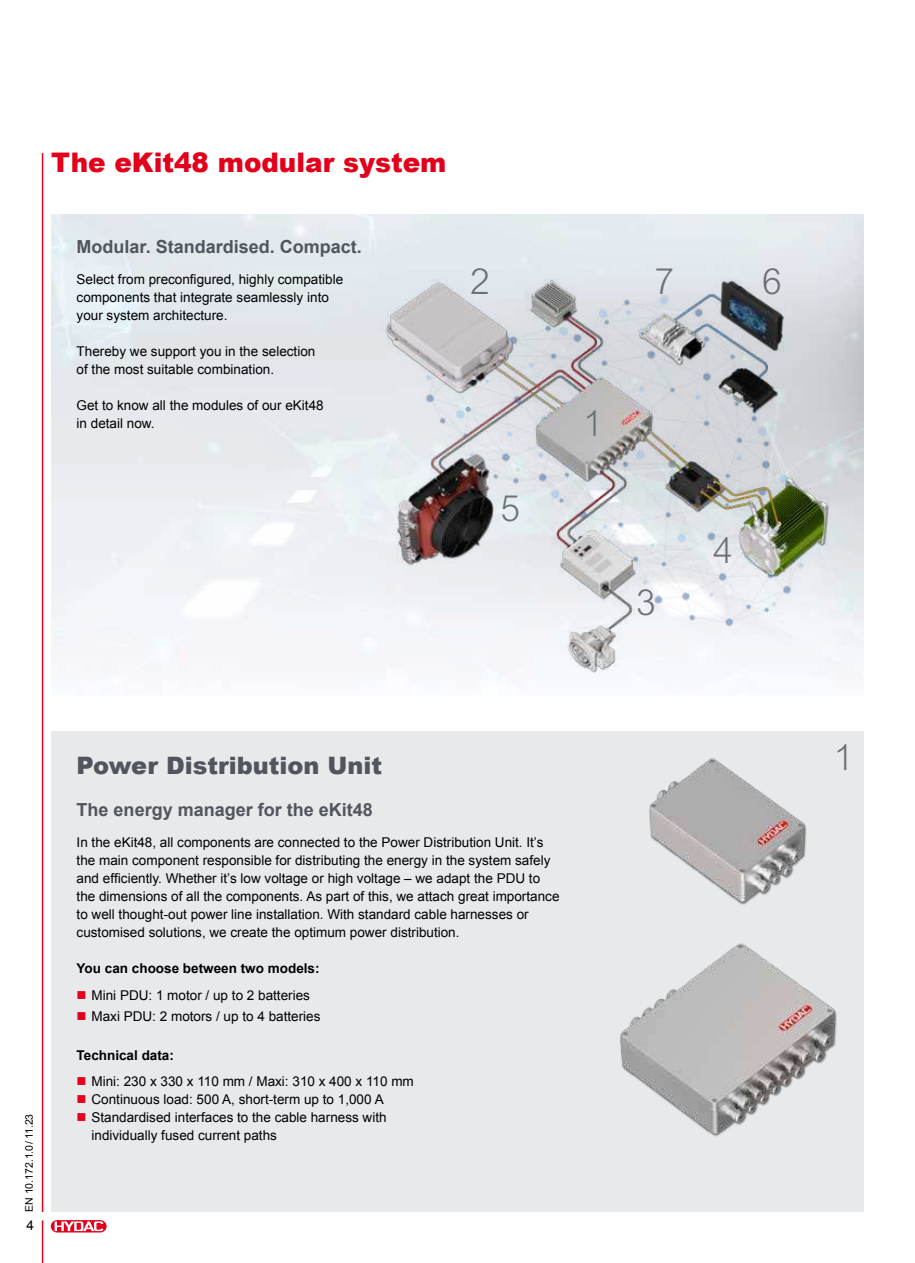
<style>
.page{position:relative;width:915px;height:1263px;background:#fff}
.page>*{position:absolute;margin:0;border:0;box-sizing:border-box;transform-origin:0 0}
.t1{font:300 36px "Arial MT Std";color:#6f7077}
.t2{font:900 27px "Arial";color:#e2001a}
.t3{font:900 24px "Arial";color:#51565e}
.t4{font:700 18px "Arial";color:#51565e}
.t5{font:13.5px/18px "Arial";color:#000}
.t6{font:700 13.5px "Arial";color:#000}
.t7{font:10.5px "Arial";color:#000}
.s1{color:#e2001a}
</style>
<div class="page">
<hr style="left:42px;top:1220px;width:1px;height:43px;background:#e2001a">
<hr style="left:42px;top:153px;width:1px;height:1059px;background:#e2001a">
<div style="left:50px;top:1219px;width:57px;height:14px;border:1px solid #fff;border-radius:6px"></div>
<svg style="left:51px;top:1220px;width:55px;height:12px"></svg>
<svg style="left:55px;top:1221px;width:48px;height:10px"></svg>
<div style="left:51px;top:731px;width:812px;height:481px;background:#e7e9ea"></div>
<img style="left:364px;top:256px;width:489px;height:424px">
<img style="left:649px;top:758px;width:158px;height:147px">
<img style="left:620px;top:943px;width:217px;height:194px">
<h2 class="t2" style="left:51px;top:153px;width:396px">The eKit48 modular system</h2>
<h3 class="t4" style="left:77px;top:235px;width:287px">Modular. Standardised. Compact.</h3>
<p class="t5" style="left:77px;top:271px;width:268px">Select from preconfigured, highly compatible components that integrate seamlessly into your system architecture.</p>
<p class="t5" style="left:77px;top:342px;width:240px">Thereby we support you in the selection of the most suitable combination.</p>
<p class="t5" style="left:77px;top:396px;width:248px">Get to know all the modules of our eKit48 in detail now.</p>
<h1 class="t1" style="left:470px;top:261px;width:21px">2</h1>
<h1 class="t1" style="left:500px;top:487px;width:21px">5</h1>
<h1 class="t1" style="left:654px;top:261px;width:21px">7</h1>
<h1 class="t1" style="left:762px;top:261px;width:21px">6</h1>
<h1 class="t1" style="left:583px;top:402px;width:21px">1</h1>
<h1 class="t1" style="left:636px;top:581px;width:21px">3</h1>
<h1 class="t1" style="left:713px;top:530px;width:21px">4</h1>
<p class="t7" style="left:25px;top:1212px;width:100px;rotate:-90deg">EN 10.172.1.0 / 11.23</p>
<p class="t5" style="left:27px;top:1218px;width:9px">4</p>
<h3 class="t3" style="left:77px;top:757px;width:307px">Power Distribution Unit</h3>
<h3 class="t4" style="left:77px;top:798px;width:298px">The energy manager for the eKit48</h3>
<p class="t5" style="left:77px;top:833px;width:484px">In the eKit48, all components are connected to the Power Distribution Unit. It’s the main component responsible for distributing the energy in the system safely and efficiently. Whether it’s low voltage or high voltage – we adapt the PDU to the dimensions of all the components. As part of this, we attach great importance to well thought-out power line installation. With standard cable harnesses or customised solutions, we create the optimum power distribution.</p>
<p class="t6" style="left:77px;top:959px;width:244px">You can choose between two models:</p>
<p class="t5" style="left:77px;top:986px;width:235px"><span class="s1">■</span> Mini PDU: 1 motor / up to 2 batteries</p>
<p class="t5" style="left:77px;top:1007px;width:245px"><span class="s1">■</span> Maxi PDU: 2 motors / up to 4 batteries</p>
<p class="t6" style="left:77px;top:1046px;width:99px">Technical data:</p>
<p class="t5" style="left:77px;top:1072px;width:339px"><span class="s1">■</span> Mini: 230 x 330 x 110 mm / Maxi: 310 x 400 x 110 mm</p>
<p class="t5" style="left:77px;top:1090px;width:308px"><span class="s1">■</span> Continuous load: 500 A, short-term up to 1,000 A</p>
<p class="t5" style="left:91px;top:1108px;width:296px;text-indent:-15px"><span class="s1">■</span> Standardised interfaces to the cable harness with individually fused current paths</p>
<h1 class="t1" style="left:833px;top:737px;width:21px">1</h1>
</div>
